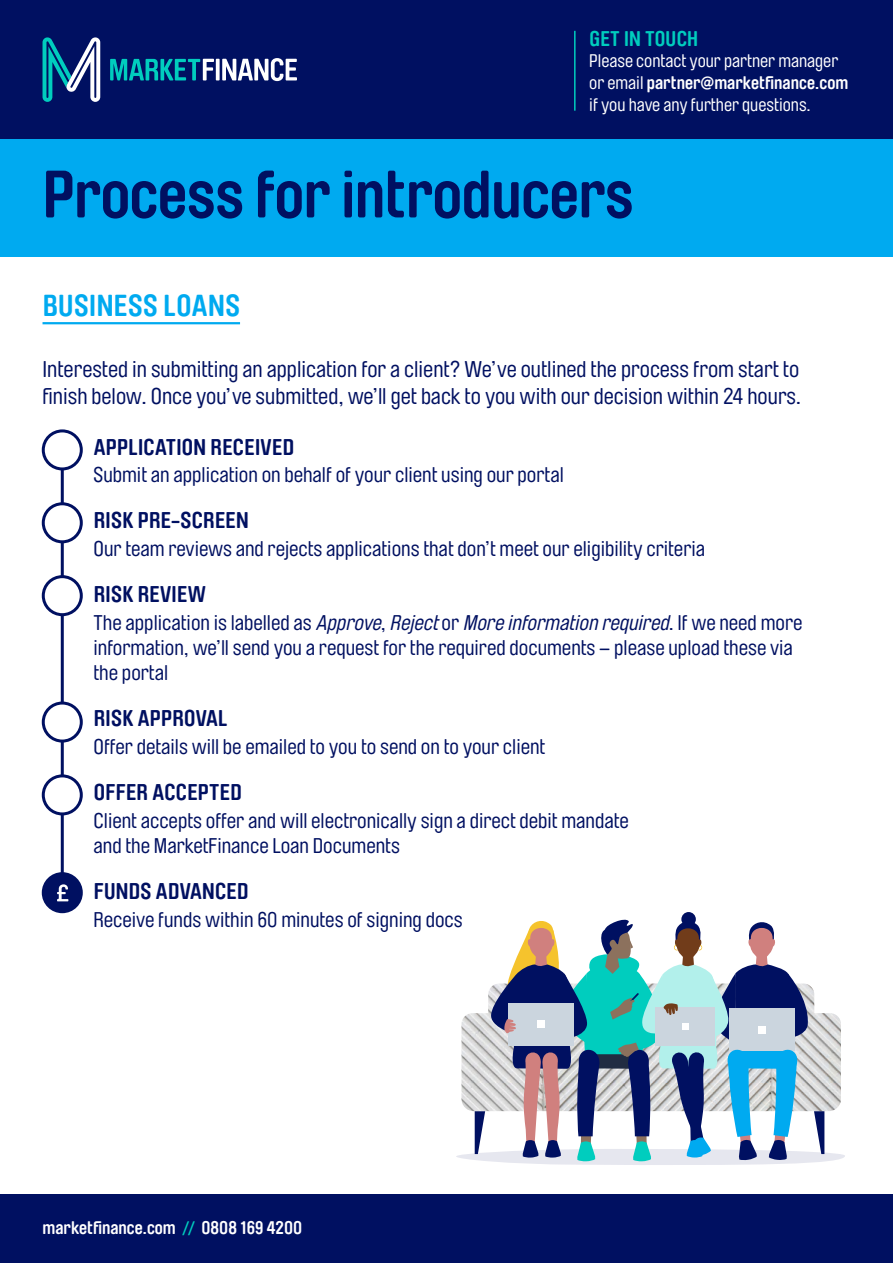
<style>
.page{position:relative;width:893px;height:1263px;background:#fff}
.page>*{position:absolute;margin:0;border:0;box-sizing:border-box;transform-origin:0 0}
.t1{font:700 66px "Brauer Neue Std";letter-spacing:-.01em;color:#001061}
.t2{font:700 30px "Brauer Neue Std";letter-spacing:.015em;color:#00aaf0}
.t3{font:22.5px/27px "Brauer Neue Std";color:#001061}
.t4{font:700 22.5px "Brauer Neue Std";letter-spacing:.015em;color:#001061}
.t5{font:21px/25.2px "Brauer Neue Std";color:#001061}
.t6{font:700 21px "Brauer Neue Std";letter-spacing:.015em;color:#00cdbe}
.t7{font:18px/21.6px "Brauer Neue Std";color:#fff}
.t8{font:700 18px "Brauer Neue Std";color:#fff}
.s1{font-weight:700}
.s2{font-style:italic}
.s3{color:#00cdbe}
</style>
<div class="page">
<div style="left:0;top:0;width:893px;height:155px;background:#001061"></div>
<svg style="left:681px;top:912px;width:15px;height:14px"></svg>
<svg style="left:456px;top:916px;width:389px;height:249px"></svg>
<hr style="left:61px;top:459px;width:3px;height:429px;background:#001061">
<div style="left:0;top:139px;width:893px;height:117px;background:#00aaf0"></div>
<hr style="left:43px;top:322px;width:197px;height:2px;background:#00aaf0">
<div style="left:43px;top:431px;width:38px;height:38px;background:#fff;border-radius:50%"></div>
<div style="left:42px;top:429px;width:41px;height:41px;border:3px solid #001061;border-radius:50%"></div>
<div style="left:43px;top:577px;width:38px;height:38px;background:#fff;border-radius:50%"></div>
<div style="left:42px;top:575px;width:41px;height:41px;border:3px solid #001061;border-radius:50%"></div>
<div style="left:43px;top:504px;width:38px;height:38px;background:#fff;border-radius:50%"></div>
<div style="left:42px;top:502px;width:41px;height:41px;border:3px solid #001061;border-radius:50%"></div>
<div style="left:43px;top:874px;width:38px;height:38px;background:#001061;border-radius:50%"></div>
<div style="left:42px;top:872px;width:41px;height:41px;border:3px solid #001061;border-radius:50%"></div>
<svg style="left:57px;top:884px;width:11px;height:17px"></svg>
<div style="left:43px;top:776px;width:38px;height:38px;background:#fff;border-radius:50%"></div>
<div style="left:42px;top:774px;width:41px;height:41px;border:3px solid #001061;border-radius:50%"></div>
<div style="left:43px;top:703px;width:38px;height:38px;background:#fff;border-radius:50%"></div>
<div style="left:42px;top:701px;width:41px;height:41px;border:3px solid #001061;border-radius:50%"></div>
<div style="left:0;top:1195px;width:893px;height:68px;background:#001061"></div>
<hr style="left:574px;top:31px;width:2px;height:80px;background:#00cdbe">
<svg style="left:43px;top:37px;width:57px;height:65px"></svg>
<svg style="left:110px;top:59px;width:104px;height:21px"></svg>
<svg style="left:216px;top:59px;width:4px;height:21px"></svg>
<svg style="left:222px;top:58px;width:75px;height:23px"></svg>
<p class="t6" style="left:589px;top:26px;width:110px">GET IN TOUCH</p>
<p class="t7" style="left:589px;top:51px;width:261px">Please contact your partner manager or email <span class="s1">partner@marketfinance.com </span>if you have any further questions.</p>
<h1 class="t1" style="left:43px;top:157px;width:593px">Process for introducers</h1>
<h2 class="t2" style="left:43px;top:288px;width:199px">BUSINESS LOANS</h2>
<p class="t3" style="left:43px;top:356px;width:760px">Interested in submitting an application for a client? We’ve outlined the process from start to finish below. Once you’ve submitted, we’ll get back to you with our decision within 24 hours.</p>
<p class="t4" style="left:94px;top:434px;width:202px">APPLICATION RECEIVED</p>
<p class="t5" style="left:94px;top:462px;width:472px">Submit an application on behalf of your client using our portal</p>
<p class="t4" style="left:94px;top:508px;width:157px">RISK PRE-SCREEN</p>
<p class="t5" style="left:94px;top:536px;width:613px">Our team reviews and rejects applications that don’t meet our eligibility criteria</p>
<p class="t4" style="left:94px;top:581px;width:114px">RISK REVIEW</p>
<p class="t5" style="left:94px;top:610px;width:710px">T h e a p p l i c a t i o n i s l a b e l l e d a s <span class="s2">Approve</span>, <span class="s2">Reject</span>o r <span class="s2">Moreinformationrequired</span>. I f w e n e e d m o r e information, we’ll send you a request for the required documents – please upload these via the portal</p>
<p class="t4" style="left:94px;top:706px;width:135px">RISK APPROVAL</p>
<p class="t5" style="left:94px;top:734px;width:453px">Offer details will be emailed to you to send on to your client</p>
<p class="t4" style="left:94px;top:779px;width:150px">OFFER ACCEPTED</p>
<p class="t5" style="left:94px;top:808px;width:537px">Client accepts offer and will electronically sign a direct debit mandate and the MarketFinance Loan Documents</p>
<p class="t4" style="left:94px;top:879px;width:156px">FUNDS ADVANCED</p>
<p class="t5" style="left:94px;top:907px;width:371px">Receive funds within 60 minutes of signing docs</p>
<p class="t8" style="left:43px;top:1217px;width:261px">marketfinance.com <span class="s3">//</span> 0808 169 4200</p>
</div>
